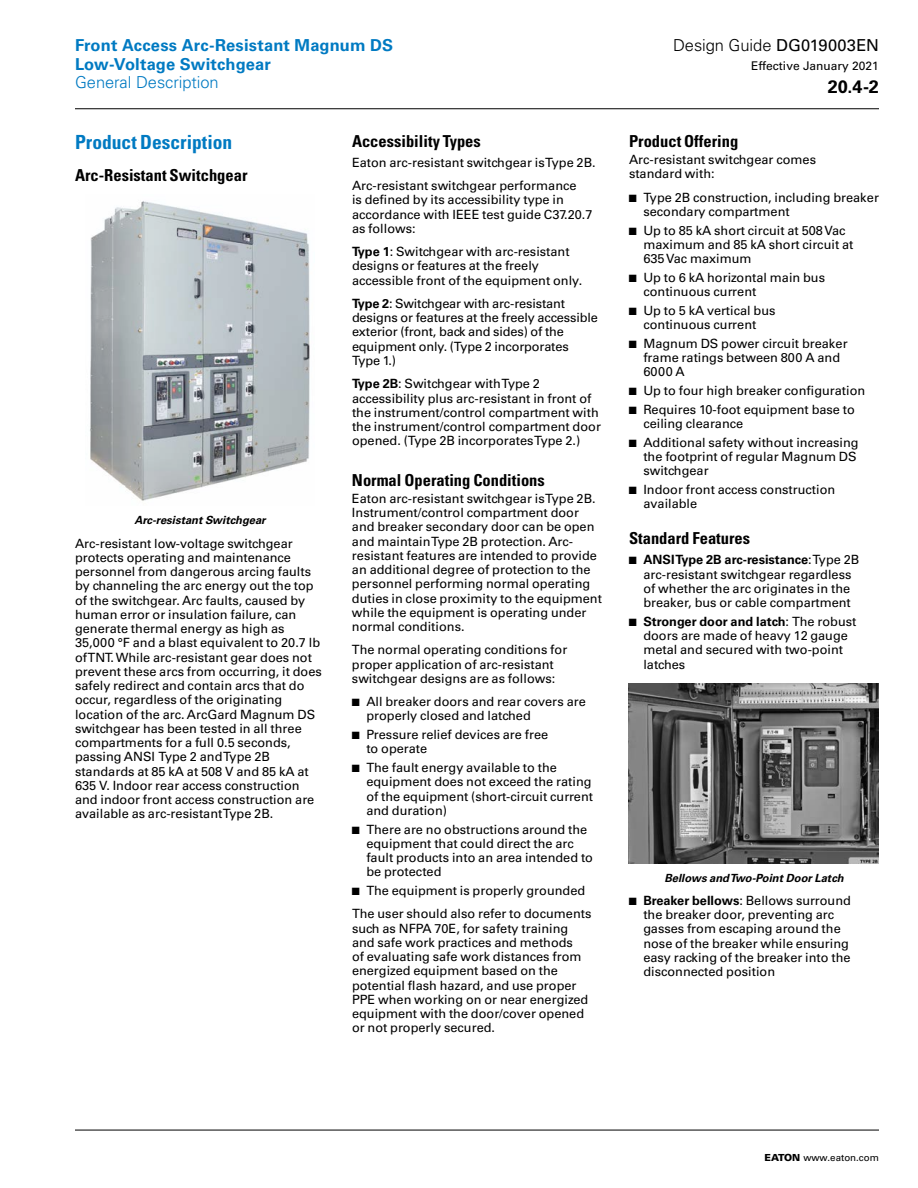
<style>
.page{position:relative;width:918px;height:1188px;background:#fff}
.page>*{position:absolute;margin:0;border:0;box-sizing:border-box;transform-origin:0 0}
.t1{font:700 condensed 19.5px "Univers LT Std";color:#007ac2}
.t2{font:700 18px "Univers LT Std";color:#000}
.t3{font:700 condensed 16.5px "Univers LT Std";color:#000}
.t4{font:700 16.5px/18.8px "Univers LT Std";letter-spacing:.01em;color:#007ac2}
.t5{font:300 16.5px "Univers LT Std";letter-spacing:-.005em;color:#000}
.t6{font:300 16.5px "Univers LT Std";letter-spacing:-.005em;color:#007ac2}
.t7{font:12.75px/14.2px "Univers LT Std";color:#000}
.t8{font:12px "Univers LT Std";color:#000}
.t9{font:italic 700 11.25px "Univers LT Std";color:#000}
.t10{font:9.75px "Univers LT Std";color:#000}
.s1{font-weight:700}
.s2{font-weight:400}
.s3{font-weight:900}
</style>
<div class="page">
<img style="left:90px;top:201px;width:220px;height:300px">
<img style="left:629px;top:684px;width:250px;height:179px">
<hr style="left:75px;top:1130px;width:804px;height:1px;background:#000">
<hr style="left:75px;top:108px;width:804px;height:1px;background:#000">
<p class="t4" style="left:75px;top:36px;width:320px">Front Access Arc-Resistant Magnum DS<br>Low-Voltage Switchgear</p>
<p class="t6" style="left:75px;top:73px;width:145px">General Description</p>
<h1 class="t1" style="left:75px;top:130px;width:159px">Product Description</h1>
<p class="t3" style="left:75px;top:165px;width:174px">Arc-Resistant Switchgear</p>
<p class="t9" style="left:134px;top:514px;width:133px">Arc-resistant Switchgear</p>
<p class="t7" style="left:75px;top:536px;width:248px">Arc-resistant low-voltage switchgear protects operating and maintenance personnel from dangerous arcing faults by channeling the arc energy out the top of the switchgear. Arc faults, caused by human error or insulation failure, can generate thermal energy as high as 35,000 °F and a blast equivalent to 20.7 lb of TNT. While arc-resistant gear does not prevent these arcs from occurring, it does safely redirect and contain arcs that do occur, regardless of the originating location of the arc. ArcGard Magnum DS switchgear has been tested in all three compartments for a full 0.5 seconds, passing ANSI Type 2 and Type 2B standards at 85 kA at 508 V and 85 kA at 635 V. Indoor rear access construction and indoor front access construction are available as arc-resistant Type 2B.</p>
<p class="t3" style="left:352px;top:131px;width:130px">Accessibility Types</p>
<p class="t7" style="left:352px;top:151px;width:245px;line-height:23.2px">Eaton arc-resistant switchgear is Type 2B.<br>Arc-resistant switchgear performance</p>
<p class="t7" style="left:352px;top:193px;width:242px">is defined by its accessibility type in accordance with IEEE test guide C37.20.7 as follows:</p>
<p class="t7" style="left:352px;top:245px;width:232px"><span class="s1">Type 1</span>: Switchgear with arc-resistant designs or features at the freely accessible front of the equipment only.</p>
<p class="t7" style="left:352px;top:296px;width:248px"><span class="s1">Type 2</span>: Switchgear with arc-resistant designs or features at the freely accessible exterior (front, back and sides) of the equipment only. (Type 2 incorporates Type 1.)</p>
<p class="t7" style="left:352px;top:377px;width:250px"><span class="s1">Type 2B</span>: Switchgear with Type 2 accessibility plus arc-resistant in front of the instrument/control compartment with the instrument/control compartment door opened. (Type 2B incorporates Type 2.)</p>
<p class="t3" style="left:352px;top:470px;width:194px">Normal Operating Conditions</p>
<p class="t7" style="left:352px;top:491px;width:252px">Eaton arc-resistant switchgear is Type 2B.<br>Instrument/control compartment door and breaker secondary door can be open and maintain Type 2B protection. Arc&shy;resistant features are intended to provide an additional degree of protection to the personnel performing normal operating duties in close proximity to the equipment while the equipment is operating under normal conditions.</p>
<p class="t7" style="left:352px;top:643px;width:217px">The normal operating conditions for proper application of arc-resistant switchgear designs are as follows:</p>
<p class="t7" style="left:366px;top:695px;width:221px;text-indent:-14px">■ All breaker doors and rear covers are properly closed and latched</p>
<p class="t7" style="left:366px;top:728px;width:183px;text-indent:-14px">■ Pressure relief devices are free to operate</p>
<p class="t7" style="left:366px;top:761px;width:228px;text-indent:-14px">■ The fault energy available to the equipment does not exceed the rating of the equipment (short-circuit current and duration)</p>
<p class="t7" style="left:366px;top:822px;width:228px;text-indent:-14px">■ There are no obstructions around the equipment that could direct the arc fault products into an area intended to be protected</p>
<p class="t7" style="left:352px;top:879px;width:241px;line-height:23.2px">■ The equipment is properly grounded<br>The user should also refer to documents</p>
<p class="t7" style="left:352px;top:921px;width:238px">such as NFPA 70E, for safety training and safe work practices and methods<br>of evaluating safe work distances from energized equipment based on the potential flash hazard, and use proper PPE when working on or near energized equipment with the door/cover opened or not properly secured.</p>
<p class="t5" style="left:673px;top:35px;width:207px">Design Guide <span class="s2">DG019003EN</span></p>
<p class="t8" style="left:751px;top:59px;width:129px">Effective January 2021</p>
<h2 class="t2" style="left:828px;top:76px;width:53px">20.4-2</h2>
<p class="t3" style="left:629px;top:131px;width:111px">Product Offering</p>
<p class="t7" style="left:629px;top:153px;width:189px">Arc-resistant switchgear comes standard with:</p>
<p class="t7" style="left:643px;top:190px;width:237px;text-indent:-14px">■ Type 2B construction, including breaker secondary compartment</p>
<p class="t7" style="left:643px;top:223px;width:212px;text-indent:-14px">■ Up to 85 kA short circuit at 508 Vac maximum and 85 kA short circuit at<br>635 Vac maximum</p>
<p class="t7" style="left:643px;top:270px;width:183px;text-indent:-14px">■ Up to 6 kA horizontal main bus continuous current</p>
<p class="t7" style="left:629px;top:303px;width:148px;text-align:center">■ Up to 5 kA vertical bus continuous current</p>
<p class="t7" style="left:643px;top:336px;width:206px;text-indent:-14px">■ Magnum DS power circuit breaker frame ratings between 800 A and<br>6000 A</p>
<p class="t7" style="left:629px;top:384px;width:238px">■ Up to four high breaker configuration</p>
<p class="t7" style="left:643px;top:402px;width:213px;text-indent:-14px">■ Requires 10-foot equipment base to ceiling clearance</p>
<p class="t7" style="left:643px;top:435px;width:217px;text-indent:-14px">■ Additional safety without increasing the footprint of regular Magnum DS switchgear</p>
<p class="t7" style="left:643px;top:483px;width:193px;text-indent:-14px">■ Indoor front access construction available</p>
<p class="t3" style="left:629px;top:528px;width:123px">Standard Features</p>
<p class="t7" style="left:629px;top:553px;width:232px;text-align:center">■ <span class="s1">ANSI Type 2B arc-resistance</span>: Type 2B arc-resistant switchgear regardless<br>of whether the arc originates in the breaker, bus or cable compartment</p>
<p class="t7" style="left:643px;top:614px;width:215px;text-indent:-14px">■ <span class="s1">Stronger door and latch</span>: The robust doors are made of heavy 12 gauge metal and secured with two-point latches</p>
<p class="t9" style="left:664px;top:872px;width:181px">Bellows and Two-Point Door Latch</p>
<p class="t7" style="left:643px;top:893px;width:209px;text-indent:-14px">■ <span class="s1">Breaker bellows</span>: Bellows surround the breaker door, preventing arc gasses from escaping around the nose of the breaker while ensuring easy racking of the breaker into the disconnected position</p>
<p class="t10" style="left:765px;top:1152px;width:116px"><span class="s3">EATON</span> www.eaton.com</p>
</div>
